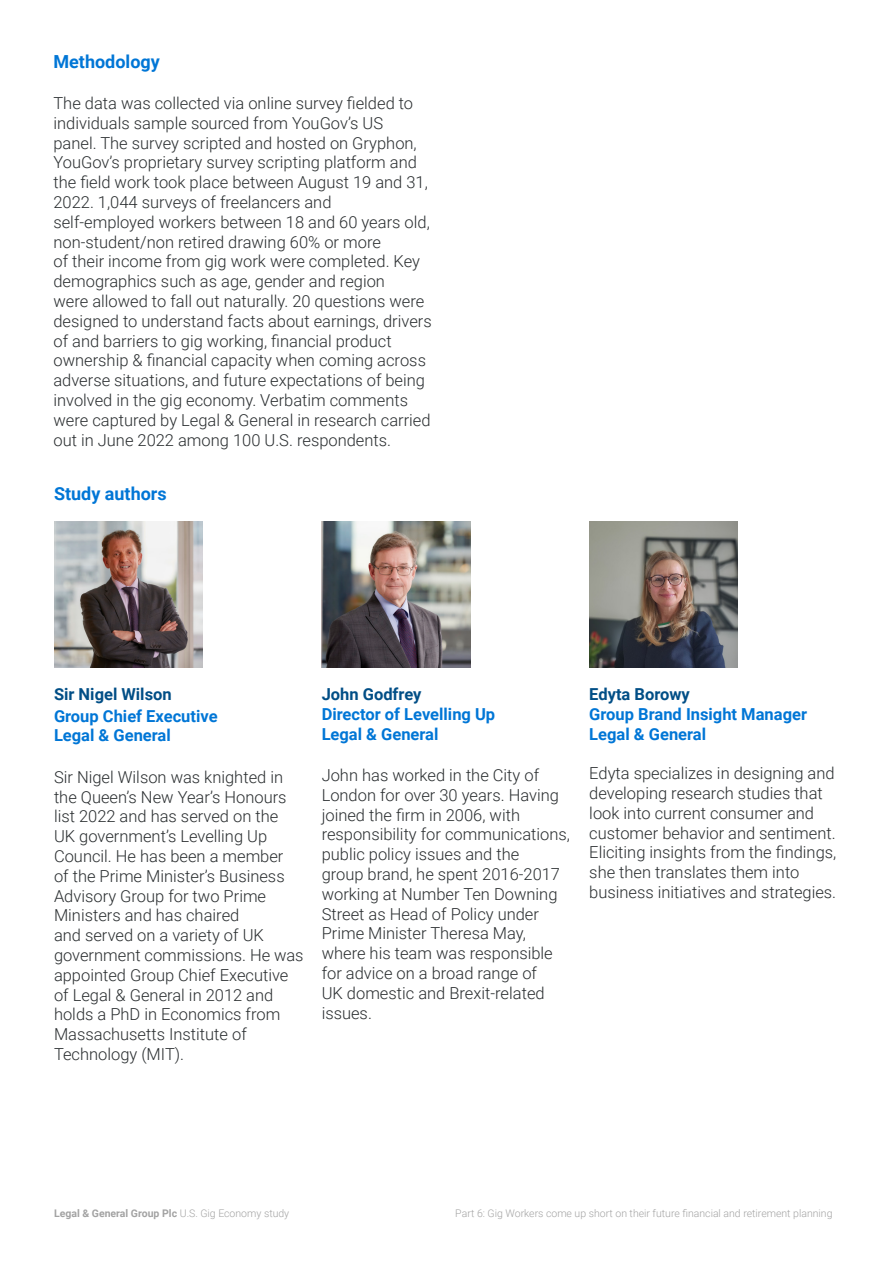
<style>
.page{position:relative;width:893px;height:1263px;background:#fff}
.page>*{position:absolute;margin:0;border:0;box-sizing:border-box;transform-origin:0 0}
.Body_Charcoal{font:700 18px "Roboto";color:#0076d6}
.Body_Charcoal-2{font:300 16.5px/19.8px "Roboto";color:#292d2f}
.Body_Charcoal-3{font:700 16.5px "Roboto";color:#0076d6}
.Body_Charcoal-4{font:700 16.5px "Roboto";color:#004e86}
.t1{font:300 10.5px "Roboto";color:#a3a3a3}
.t2{font:700 10.5px "Roboto";color:#a3a3a3}
.s1{font-weight:300}
</style>
<div class="page">
<img style="left:589px;top:522px;width:149px;height:145px">
<img style="left:322px;top:522px;width:148px;height:145px">
<img style="left:54px;top:522px;width:149px;height:145px">
<p class="Body_Charcoal" style="left:53px;top:48px;width:108px">Methodology</p>
<p class="Body_Charcoal-2" style="left:53px;top:93px;width:361px">The data was collected via online survey fielded to individuals sample sourced from YouGov’s US</p>
<p class="Body_Charcoal-2" style="left:53px;top:132px;width:365px">panel. The survey scripted and hosted on Gryphon,<br>YouGov’s proprietary survey scripting platform and</p>
<p class="Body_Charcoal-2" style="left:53px;top:172px;width:376px">the field work took place between August 19 and 31,<br>2022. 1,044 surveys of freelancers and</p>
<p class="Body_Charcoal-2" style="left:53px;top:211px;width:378px">self-employed workers between 18 and 60 years old, non-student/non retired drawing 60% or more</p>
<p class="Body_Charcoal-2" style="left:53px;top:251px;width:368px">of their income from gig work were completed. Key demographics such as age, gender and region</p>
<p class="Body_Charcoal-2" style="left:53px;top:291px;width:380px">were allowed to fall out naturally. 20 questions were designed to understand facts about earnings, drivers of and barriers to gig working, financial product ownership &amp; financial capacity when coming across adverse situations, and future expectations of being involved in the gig economy. Verbatim comments were captured by Legal &amp; General in research carried out in June 2022 among 100 U.S. respondents.</p>
<p class="Body_Charcoal" style="left:54px;top:480px;width:114px">Study authors</p>
<p class="Body_Charcoal-4" style="left:54px;top:682px;width:119px">Sir Nigel Wilson</p>
<p class="Body_Charcoal-3" style="left:54px;top:704px;width:165px">Group Chief Executive</p>
<p class="Body_Charcoal-3" style="left:54px;top:724px;width:118px">Legal &amp; General</p>
<p class="Body_Charcoal-2" style="left:54px;top:766px;width:251px">Sir Nigel Wilson was knighted in the Queen’s New Year’s Honours list 2022 and has served on the<br>UK government’s Levelling Up<br>Council. He has been a member<br>of the Prime Minister’s Business<br>Advisory Group for two Prime<br>Ministers and has chaired<br>and served on a variety of UK government commissions. He was appointed Group Chief Executive of Legal &amp; General in 2012 and holds a PhD in Economics from<br>Massachusetts Institute of<br>Technology (MIT).</p>
<p class="Body_Charcoal-4" style="left:322px;top:682px;width:101px">John Godfrey</p>
<p class="Body_Charcoal-3" style="left:322px;top:702px;width:175px">Director of Levelling Up</p>
<p class="Body_Charcoal-3" style="left:322px;top:722px;width:118px">Legal &amp; General</p>
<p class="Body_Charcoal-2" style="left:322px;top:764px;width:250px">John has worked in the City of<br>London for over 30 years. Having joined the firm in 2006, with responsibility for communications, public policy issues and the<br>group brand, he spent 2016-2017 working at Number Ten Downing<br>Street as Head of Policy under<br>Prime Minister Theresa May, where his team was responsible for advice on a broad range of<br>UK domestic and Brexit-related issues.</p>
<p class="Body_Charcoal-4" style="left:589px;top:682px;width:102px">Edyta Borowy</p>
<p class="Body_Charcoal-3" style="left:589px;top:702px;width:219px">Group Brand Insight Manager</p>
<p class="Body_Charcoal-3" style="left:589px;top:722px;width:118px">Legal &amp; General</p>
<p class="Body_Charcoal-2" style="left:589px;top:763px;width:249px">Edyta specializes in designing and developing research studies that look into current consumer and customer behavior and sentiment.<br>Eliciting insights from the findings, she then translates them into business initiatives and strategies.</p>
<p class="t2" style="left:54px;top:1206px;width:237px">Legal &amp; General Group Plc <span class="s1">U.S. Gig Economy study</span></p>
<p class="t1" style="left:455px;top:1206px;width:379px">Part 6: Gig Workers come up short on their future financial and retirement planning</p>
</div>
